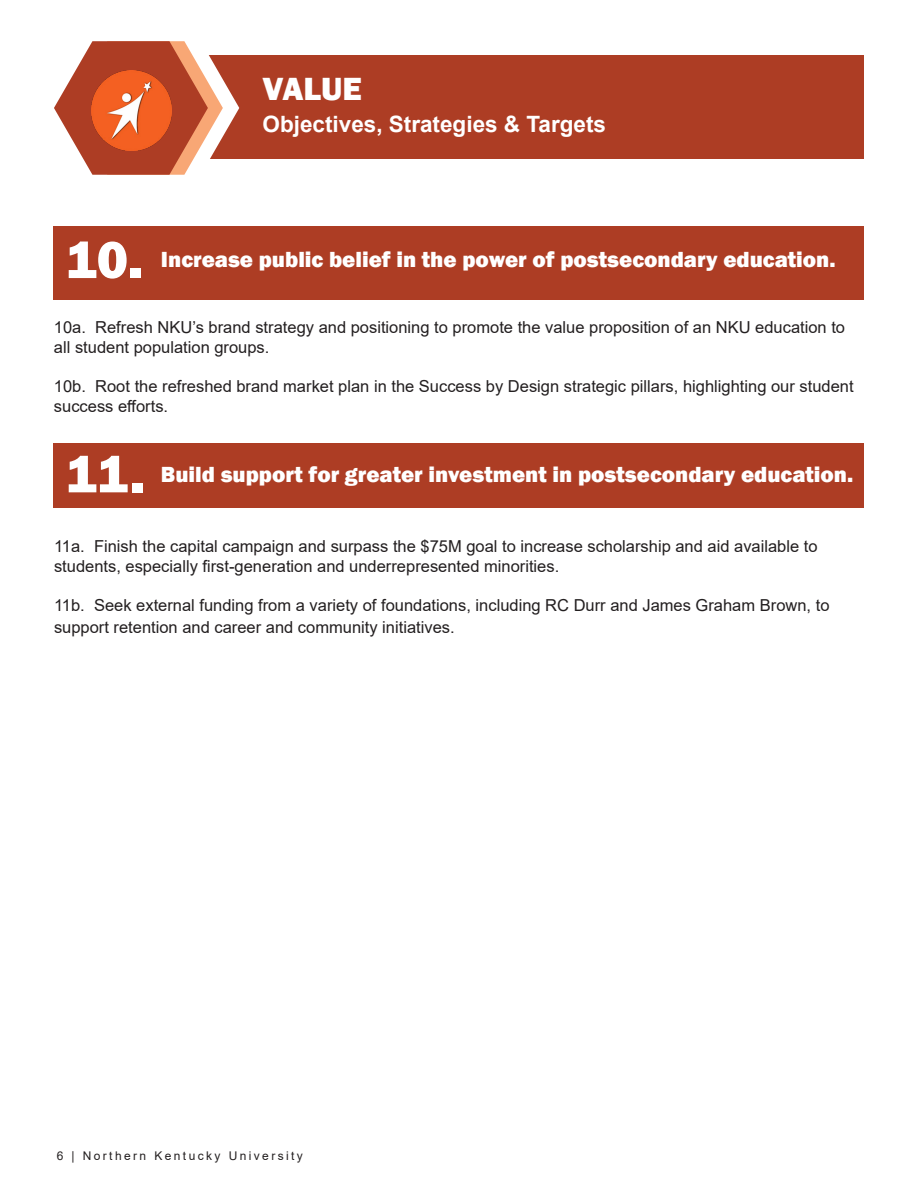
<style>
.page{position:relative;width:918px;height:1188px;background:#fff}
.page>*{position:absolute;margin:0;border:0;box-sizing:border-box;transform-origin:0 0}
.t1{font:800 54px "Franklin Gothic";color:#fff}
.t2{font:800 33px "Franklin Gothic";letter-spacing:-.005em;color:#fff}
.t3{font:800 22.5px "Franklin Gothic";color:#fff}
.t4{font:700 22.5px "Arial";color:#fff}
.t5{font:16.5px/19.8px "Arial";color:#231f20}
.t6{font:12px "Arial";letter-spacing:.2em;color:#231f20}
</style>
<div class="page">
<div style="left:54px;top:226px;width:810px;height:74px;background:#ad3d24"></div>
<div style="left:134px;top:55px;width:730px;height:103px;background:#ad3d24"></div>
<svg style="left:54px;top:41px;width:185px;height:134px"></svg>
<img style="left:91px;top:71px;width:80px;height:79px">
<div style="left:54px;top:443px;width:810px;height:65px;background:#ad3d24"></div>
<p class="t2" style="left:262px;top:67px;width:101px">VALUE</p>
<p class="t4" style="left:263px;top:108px;width:345px">Objectives, Strategies &amp; Targets</p>
<p class="t1" style="left:65px;top:225px;width:79px">10.</p>
<p class="t3" style="left:161px;top:244px;width:676px">Increase public belief in the power of postsecondary education.</p>
<p class="t5" style="left:54px;top:317px;width:793px">10a. Refresh NKU’s brand strategy and positioning to promote the value proposition of an NKU education to all student population groups.</p>
<p class="t5" style="left:54px;top:377px;width:801px">10b. Root the refreshed brand market plan in the Success by Design strategic pillars, highlighting our student success efforts.</p>
<p class="t1" style="left:65px;top:439px;width:81px">11.</p>
<p class="t3" style="left:161px;top:460px;width:694px">Build support for greater investment in postsecondary education.</p>
<p class="t5" style="left:54px;top:536px;width:765px">11a. Finish the capital campaign and surpass the $75M goal to increase scholarship and aid available to students, especially first-generation and underrepresented minorities.</p>
<p class="t5" style="left:54px;top:595px;width:777px;line-height:21.6px">11b. Seek external funding from a variety of foundations, including RC Durr and James Graham Brown, to support retention and career and community initiatives.</p>
<p class="t6" style="left:57px;top:1147px;width:248px">6 | Northern Kentucky University</p>
</div>
